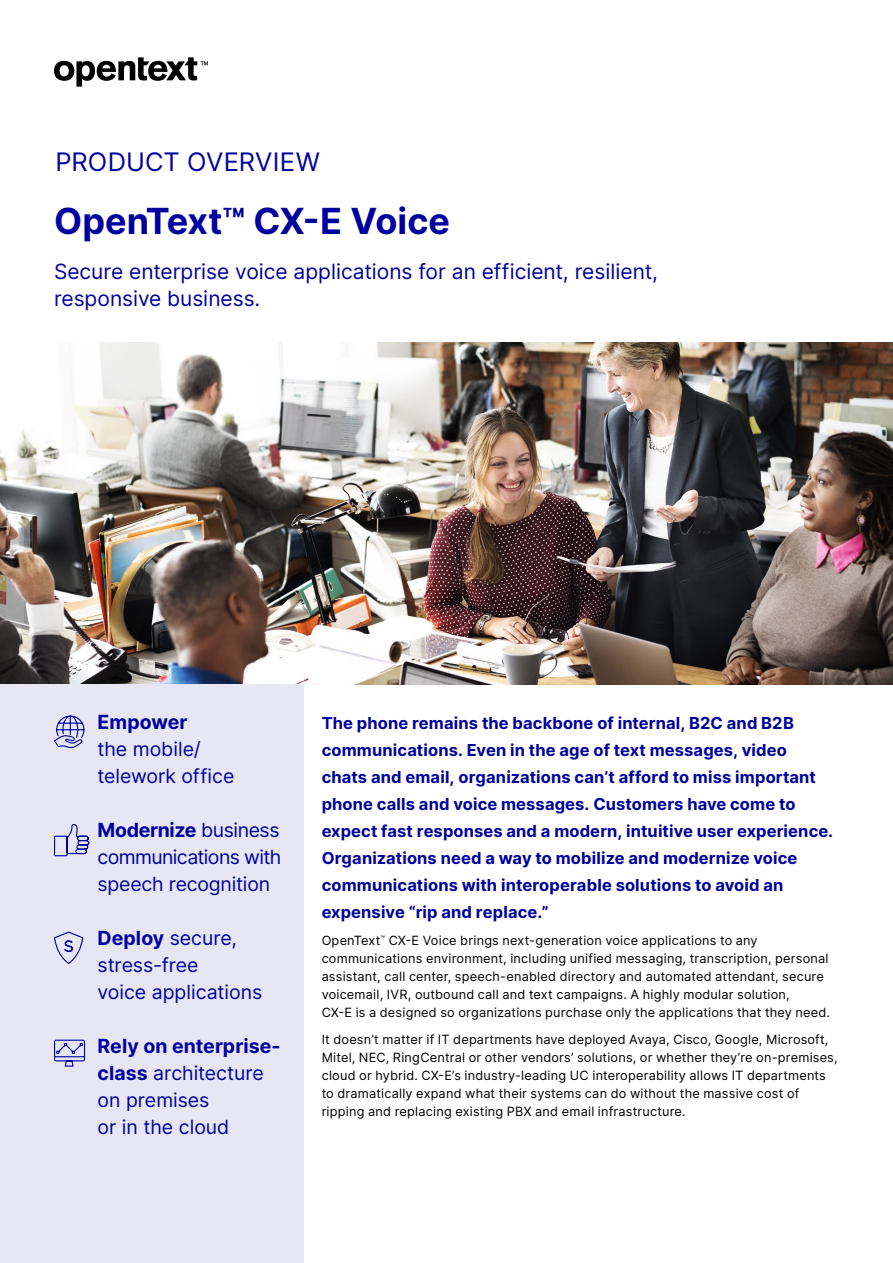
<style>
.page{position:relative;width:893px;height:1263px;background:#fff}
.page>*{position:absolute;margin:0;border:0;box-sizing:border-box;transform-origin:0 0}
.t1{font:700 36px "Inter";color:#00009f}
.Document_type{font:25.5px "Inter";letter-spacing:.005em;color:#00009f}
.t2{font:21px/27px "Inter";color:#00009f}
.Sidebar_Stat{font:19.5px/27px "Inter";letter-spacing:-.005em;color:#00009f}
.Introduction_Paragra{font:700 16.5px/27px "Inter";letter-spacing:.005em;color:#00009f}
.Body{font:12.75px/18px "Inter";letter-spacing:.015em;color:#000}
.s1{font-weight:700}
</style>
<div class="page">
<svg style="left:54px;top:57px;width:154px;height:30px"></svg>
<img style="left:0;top:342px;width:893px;height:342px">
<div style="left:0;top:684px;width:304px;height:579px;background:#e6e6f5"></div>
<svg style="left:54px;top:715px;width:31px;height:34px"></svg>
<svg style="left:54px;top:824px;width:36px;height:33px"></svg>
<svg style="left:54px;top:931px;width:30px;height:33px"></svg>
<svg style="left:54px;top:1039px;width:32px;height:28px"></svg>
<p class="Document_type" style="left:55px;top:143px;width:266px">PRODUCT OVERVIEW</p>
<h1 class="t1" style="left:54px;top:195px;width:397px">OpenText™ CX-E Voice</h1>
<h2 class="t2" style="left:54px;top:257px;width:605px">Secure enterprise voice applications for an efficient, resilient, responsive business.</h2>
<p class="Sidebar_Stat" style="left:98px;top:708px;width:138px"><span class="s1">Empower<br></span>the mobile/ telework office</p>
<p class="Sidebar_Stat" style="left:98px;top:816px;width:185px;text-align:justify"><span class="s1">Modernize</span> business communications with speech recognition</p>
<p class="Sidebar_Stat" style="left:98px;top:924px;width:166px"><span class="s1">Deploy</span> secure, stress-free<br>voice applications</p>
<p class="Sidebar_Stat" style="left:98px;top:1032px;width:185px"><span class="s1">Rely on enterprise&shy;class</span> architecture on premises<br>or in the cloud</p>
<p class="Introduction_Paragra" style="left:322px;top:709px;width:513px">The phone remains the backbone of internal, B2C and B2B communications. Even in the age of text messages, video chats and email, organizations can’t afford to miss important phone calls and voice messages. Customers have come to expect fast responses and a modern, intuitive user experience.<br>Organizations need a way to mobilize and modernize voice communications with interoperable solutions to avoid an expensive “rip and replace.”</p>
<p class="Body" style="left:322px;top:931px;width:510px">OpenText<sup>™</sup> CX-E Voice brings next-generation voice applications to any communications environment, including unified messaging, transcription, personal assistant, call center, speech-enabled directory and automated attendant, secure voicemail, IVR, outbound call and text campaigns. A highly modular solution,<br>CX-E is a designed so organizations purchase only the applications that they need.</p>
<p class="Body" style="left:322px;top:1030px;width:517px">It doesn’t matter if IT departments have deployed Avaya, Cisco, Google, Microsoft, Mitel, NEC, RingCentral or other vendors’ solutions, or whether they’re on-premises, cloud or hybrid. CX-E’s industry-leading UC interoperability allows IT departments to dramatically expand what their systems can do without the massive cost of ripping and replacing existing PBX and email infrastructure.</p>
</div>
